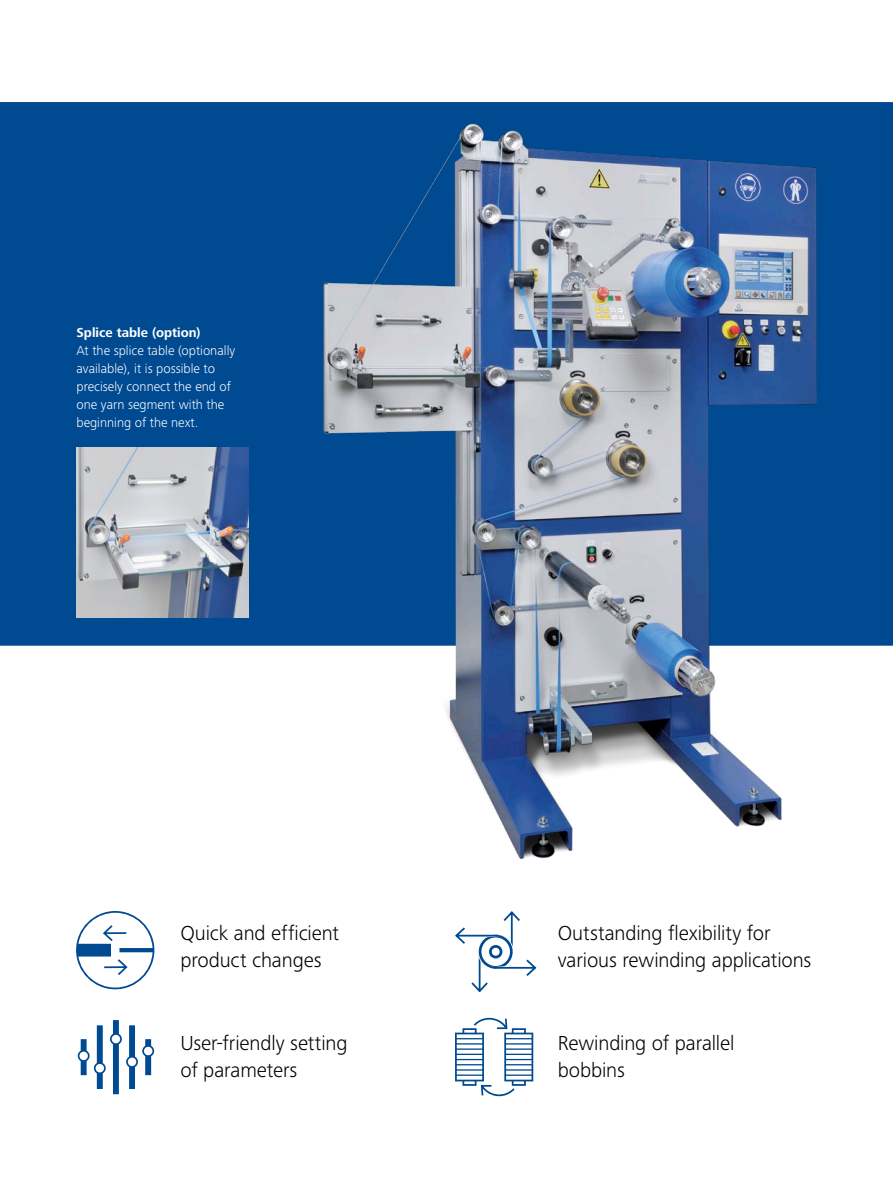
<style>
.page{position:relative;width:893px;height:1191px;background:#fff}
.page>*{position:absolute;margin:0;border:0;box-sizing:border-box;transform-origin:0 0}
.t1{font:300 21px/27px "Frutiger Next LTW1 G";letter-spacing:-.005em;color:#000}
.t2{font:300 13.5px/18px "Frutiger Next LTW1 G";color:#fff}
.t3{font:700 13.5px "Frutiger Next LTW1 G";color:#fff}
</style>
<div class="page">
<div style="left:0;top:102px;width:893px;height:543px;background:#004a92"></div>
<svg style="left:76px;top:911px;width:78px;height:78px"></svg>
<svg style="left:455px;top:1017px;width:78px;height:79px"></svg>
<svg style="left:78px;top:1020px;width:76px;height:74px"></svg>
<svg style="left:455px;top:911px;width:81px;height:81px"></svg>
<img style="left:77px;top:447px;width:172px;height:170px">
<img style="left:282px;top:111px;width:606px;height:748px">
<p class="t3" style="left:77px;top:325px;width:126px">Splice table (option)</p>
<p class="t2" style="left:77px;top:342px;width:160px">At the splice table (optionally available), it is possible to precisely connect the end of one yarn segment with the beginning of the next.</p>
<p class="t1" style="left:180px;top:919px;width:160px">Quick and efficient product changes</p>
<p class="t1" style="left:180px;top:1029px;width:169px">User-friendly setting of parameters</p>
<p class="t1" style="left:558px;top:919px;width:255px">Outstanding flexibility for various rewinding applications</p>
<p class="t1" style="left:558px;top:1029px;width:178px">Rewinding of parallel bobbins</p>
</div>
